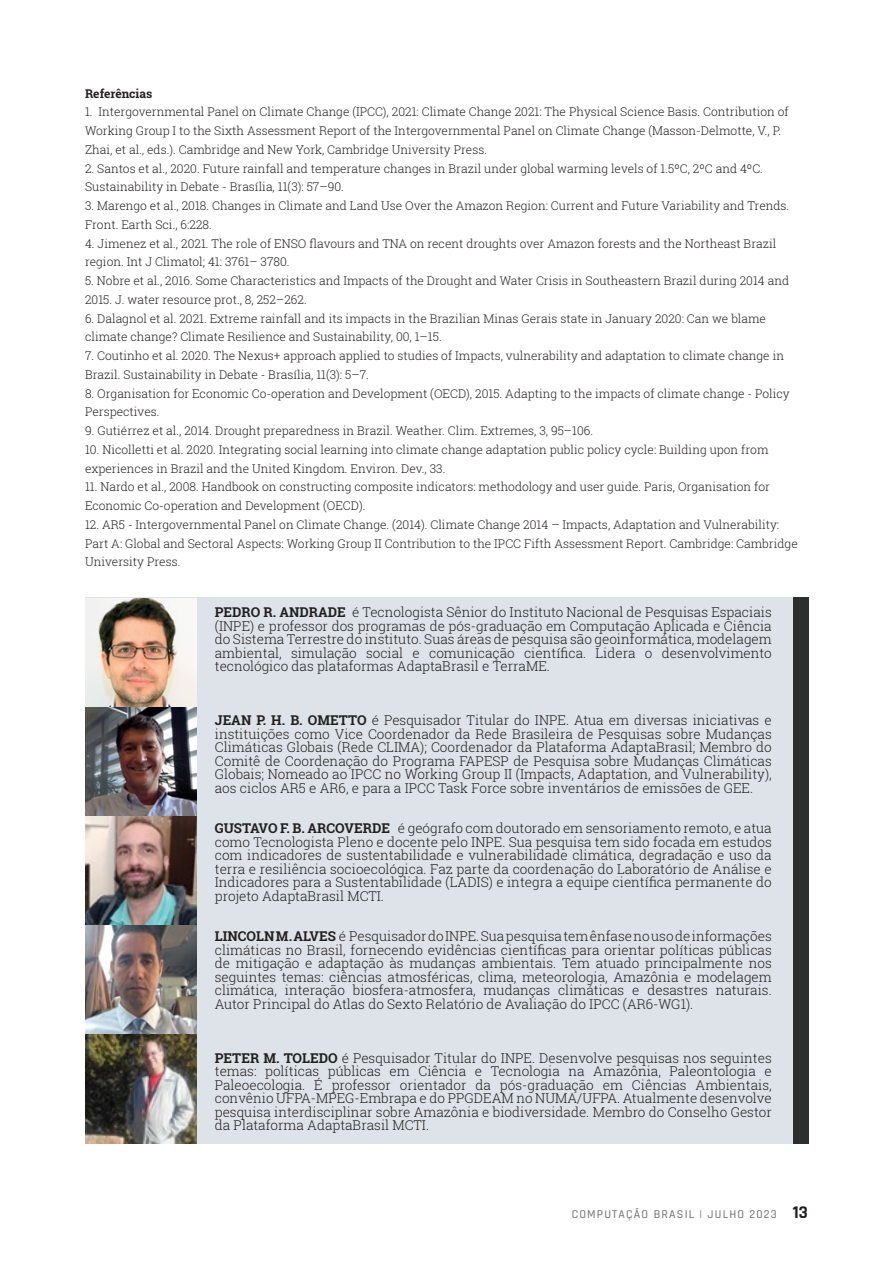
<style>
.page{position:relative;width:893px;height:1263px;background:#fff}
.page>*{position:absolute;margin:0;border:0;box-sizing:border-box;transform-origin:0 0}
.Intro_text_big{font:300 13.5px/13.5px "Roboto Slab";color:#231f20;text-align:justify}
.Body_text_-_Dropcap_6{font:300 12px/18.8px "Roboto Slab";color:#231f20}
.t1{font:500 12px "Rajdhani";letter-spacing:.1em;color:#6c6d70}
.Body_text_-_Dropcap_6-2{font:700 12px "Roboto Slab";color:#231f20}
.s1{font-weight:700}
.s2{font-weight:700;font-size:18px;color:#231f20}
</style>
<div class="page">
<div style="left:85px;top:597px;width:711px;height:546px;background:#dde3e8"></div>
<div style="left:793px;top:597px;width:15px;height:547px;background:#2d2f2e"></div>
<img style="left:85px;top:598px;width:112px;height:545px">
<p class="Body_text_-_Dropcap_6-2" style="left:85px;top:85px;width:69px">Referências</p>
<p class="Body_text_-_Dropcap_6" style="left:85px;top:102px;width:705px">1. Intergovernmental Panel on Climate Change (IPCC), 2021: Climate Change 2021: The Physical Science Basis. Contribution of<br>Working Group I to the Sixth Assessment Report of the Intergovernmental Panel on Climate Change (Masson-Delmotte, V., P.<br>Zhai, et al., eds.). Cambridge and New York, Cambridge University Press.</p>
<p class="Body_text_-_Dropcap_6" style="left:85px;top:159px;width:679px">2. Santos et al., 2020. Future rainfall and temperature changes in Brazil under global warming levels of 1.5ºC, 2ºC and 4ºC.<br>Sustainability in Debate - Brasília, 11(3): 57–90.</p>
<p class="Body_text_-_Dropcap_6" style="left:85px;top:196px;width:706px">3. Marengo et al., 2018. Changes in Climate and Land Use Over the Amazon Region: Current and Future Variability and Trends.<br>Front. Earth Sci., 6:228.</p>
<p class="Body_text_-_Dropcap_6" style="left:85px;top:234px;width:693px">4. Jimenez et al., 2021. The role of ENSO flavours and TNA on recent droughts over Amazon forests and the Northeast Brazil region. Int J Climatol; 41: 3761– 3780.</p>
<p class="Body_text_-_Dropcap_6" style="left:85px;top:271px;width:706px">5. Nobre et al., 2016. Some Characteristics and Impacts of the Drought and Water Crisis in Southeastern Brazil during 2014 and<br>2015. J. water resource prot., 8, 252–262.</p>
<p class="Body_text_-_Dropcap_6" style="left:85px;top:309px;width:682px">6. Dalagnol et al. 2021. Extreme rainfall and its impacts in the Brazilian Minas Gerais state in January 2020: Can we blame climate change? Climate Resilience and Sustainability, 00, 1–15.</p>
<p class="Body_text_-_Dropcap_6" style="left:85px;top:346px;width:701px">7. Coutinho et al. 2020. The Nexus+ approach applied to studies of Impacts, vulnerability and adaptation to climate change in<br>Brazil. Sustainability in Debate - Brasília, 11(3): 5–7.</p>
<p class="Body_text_-_Dropcap_6" style="left:85px;top:384px;width:706px">8. Organisation for Economic Co-operation and Development (OECD), 2015. Adapting to the impacts of climate change - Policy<br>Perspectives.</p>
<p class="Body_text_-_Dropcap_6" style="left:85px;top:421px;width:510px">9. Gutiérrez et al., 2014. Drought preparedness in Brazil. Weather. Clim. Extremes, 3, 95–106.</p>
<p class="Body_text_-_Dropcap_6" style="left:85px;top:440px;width:685px">10. Nicolletti et al. 2020. Integrating social learning into climate change adaptation public policy cycle: Building upon from experiences in Brazil and the United Kingdom. Environ. Dev., 33.</p>
<p class="Body_text_-_Dropcap_6" style="left:85px;top:477px;width:686px">11. Nardo et al., 2008. Handbook on constructing composite indicators: methodology and user guide. Paris, Organisation for<br>Economic Co-operation and Development (OECD).</p>
<p class="Body_text_-_Dropcap_6" style="left:85px;top:515px;width:714px">12. AR5 - Intergovernmental Panel on Climate Change. (2014). Climate Change 2014 – Impacts, Adaptation and Vulnerability:<br>Part A: Global and Sectoral Aspects: Working Group II Contribution to the IPCC Fifth Assessment Report. Cambridge: Cambridge<br>University Press.</p>
<p class="Intro_text_big" style="left:215px;top:605px;width:558px"><span class="s1">PEDRO R. ANDRADE</span> é Tecnologista Sênior do Instituto Nacional de Pesquisas Espaciais (INPE) e professor dos programas de pós-graduação em Computação Aplicada e Ciência do Sistema Terrestre do instituto. Suas áreas de pesquisa são geoinformática, modelagem ambiental, simulação social e comunicação científica. Lidera o desenvolvimento tecnológico das plataformas AdaptaBrasil e TerraME.</p>
<p class="Intro_text_big" style="left:215px;top:713px;width:558px"><span class="s1">JEAN P. H. B. OMETTO</span> é Pesquisador Titular do INPE. Atua em diversas iniciativas e instituições como Vice Coordenador da Rede Brasileira de Pesquisas sobre Mudanças Climáticas Globais (Rede CLIMA); Coordenador da Plataforma AdaptaBrasil; Membro do Comitê de Coordenação do Programa FAPESP de Pesquisa sobre Mudanças Climáticas Globais; Nomeado ao IPCC no Working Group II (Impacts, Adaptation, and Vulnerability), aos ciclos AR5 e AR6, e para a IPCC Task Force sobre inventários de emissões de GEE.</p>
<p class="Intro_text_big" style="left:215px;top:821px;width:558px"><span class="s1">GUSTAVO F. B. ARCOVERDE</span> é geógrafo com doutorado em sensoriamento remoto, e atua como Tecnologista Pleno e docente pelo INPE. Sua pesquisa tem sido focada em estudos com indicadores de sustentabilidade e vulnerabilidade climática, degradação e uso da terra e resiliência socioecológica. Faz parte da coordenação do Laboratório de Análise e Indicadores para a Sustentabilidade (LADIS) e integra a equipe científica permanente do projeto AdaptaBrasil MCTI.</p>
<p class="Intro_text_big" style="left:215px;top:929px;width:558px"><span class="s1">LINCOLN M. ALVES</span> é Pesquisador do INPE. Sua pesquisa tem ênfase no uso de informações climáticas no Brasil, fornecendo evidências científicas para orientar políticas públicas de mitigação e adaptação às mudanças ambientais. Tem atuado principalmente nos seguintes temas: ciências atmosféricas, clima, meteorologia, Amazônia e modelagem climática, interação biosfera-atmosfera, mudanças climáticas e desastres naturais.<br>Autor Principal do Atlas do Sexto Relatório de Avaliação do IPCC (AR6-WG1).</p>
<p class="Intro_text_big" style="left:215px;top:1051px;width:558px"><span class="s1">PETER M. TOLEDO</span> é Pesquisador Titular do INPE. Desenvolve pesquisas nos seguintes temas: políticas públicas em Ciência e Tecnologia na Amazônia, Paleontologia e Paleoecologia. É professor orientador da pós-graduação em Ciências Ambientais, convênio UFPA-MPEG-Embrapa e do PPGDEAM no NUMA/UFPA. Atualmente desenvolve pesquisa interdisciplinar sobre Amazônia e biodiversidade. Membro do Conselho Gestor da Plataforma AdaptaBrasil MCTI.</p>
<p class="t1" style="left:572px;top:1207px;width:238px">COMPUTAÇÃO BRASIL | JULHO 2023 <span class="s2">13</span></p>
</div>
